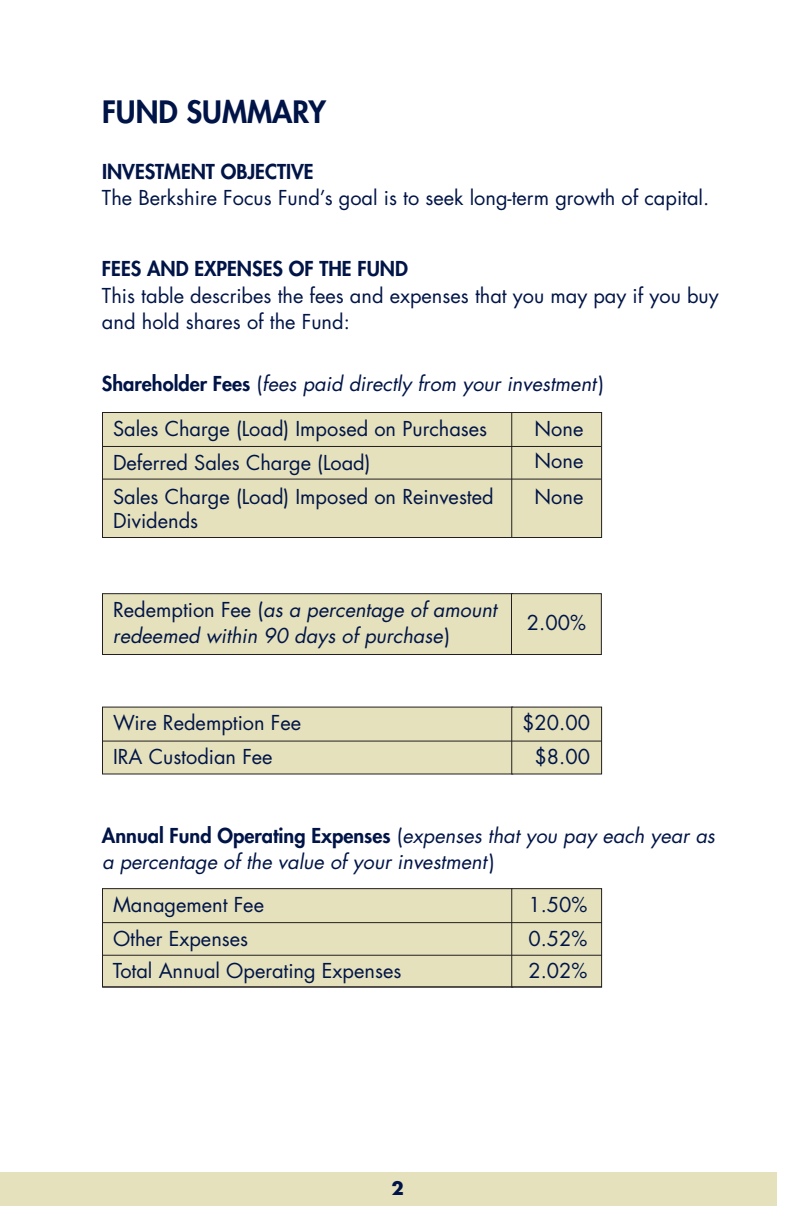
<style>
.page{position:relative;width:792px;height:1224px;background:#fff}
.page>*{position:absolute;margin:0;border:0;box-sizing:border-box;transform-origin:0 0}
.t1{font:800 30px "Futura";color:#001447}
.t2{font:20px/34px "Futura";color:#001447}
.t3{font:italic 20px/26.4px "Futura";color:#001447}
.t4{font:800 20px "Futura";color:#001447}
.t5{font:700 18px "Futura";color:#001447}
.s1{font-weight:800;font-style:normal}
.s2{font-style:normal}
</style>
<div class="page">
<div style="left:18px;top:1172px;width:759px;height:33px;background:#e5e1bc"></div>
<div style="left:0;top:1172px;width:18px;height:33px;background:#e5e1bc"></div>
<div style="left:102px;top:889px;width:411px;height:98px;background:#e5e1bc"></div>
<div style="left:102px;top:888px;width:411px;height:100px;border:1px solid #231f20"></div>
<div style="left:102px;top:594px;width:411px;height:61px;background:#e5e1bc"></div>
<div style="left:102px;top:593px;width:411px;height:62px;border:1px solid #231f20"></div>
<div style="left:512px;top:594px;width:89px;height:61px;background:#e5e1bc"></div>
<div style="left:511px;top:593px;width:91px;height:62px;border:1px solid #231f20"></div>
<div style="left:512px;top:889px;width:90px;height:98px;background:#e5e1bc"></div>
<div style="left:511px;top:888px;width:91px;height:100px;border:1px solid #231f20"></div>
<hr style="left:103px;top:922px;width:499px;height:1px;background:#231f20">
<hr style="left:103px;top:955px;width:499px;height:1px;background:#231f20">
<hr style="left:103px;top:986px;width:499px;height:1px;background:#231f20">
<div style="left:102px;top:412px;width:411px;height:126px;background:#e5e1bc"></div>
<div style="left:102px;top:412px;width:411px;height:126px;border:1px solid #231f20"></div>
<div style="left:512px;top:412px;width:90px;height:126px;background:#e5e1bc"></div>
<div style="left:511px;top:412px;width:91px;height:126px;border:1px solid #231f20"></div>
<hr style="left:103px;top:446px;width:498px;height:1px;background:#231f20">
<hr style="left:103px;top:479px;width:498px;height:1px;background:#231f20">
<div style="left:102px;top:707px;width:411px;height:67px;background:#e5e1bc"></div>
<div style="left:512px;top:707px;width:90px;height:67px;background:#e5e1bc"></div>
<div style="left:511px;top:707px;width:91px;height:67px;border:1px solid #231f20"></div>
<hr style="left:103px;top:741px;width:499px;height:1px;background:#231f20">
<h1 class="t1" style="left:102px;top:98px;width:226px">FUND SUMMARY</h1>
<p class="t4" style="left:102px;top:162px;width:213px">INVESTMENT OBJECTIVE</p>
<p class="t2" style="left:102px;top:183px;width:609px">The Berkshire Focus Fund’s goal is to seek long-term growth of capital.</p>
<p class="t4" style="left:102px;top:259px;width:307px">FEES AND EXPENSES OF THE FUND</p>
<p class="t2" style="left:102px;top:284px;width:618px;line-height:26.6px">This table describes the fees and expenses that you may pay if you buy and hold shares of the Fund:</p>
<p class="t3" style="left:102px;top:373px;width:504px"><span class="s1">Shareholder Fees</span> <span class="s2">(</span>fees paid directly from your investment<span class="s2">)</span></p>
<p class="t2" style="left:113px;top:413px;width:382px">Sales Charge (Load) Imposed on Purchases<br>Deferred Sales Charge (Load)<br>Sales Charge (Load) Imposed on Reinvested</p>
<p class="t2" style="left:113px;top:505px;width:87px">Dividends</p>
<p class="t3" style="left:113px;top:598px;width:385px"><span class="s2">Redemption Fee (</span>as a percentage of amount redeemed within 90 days of purchase<span class="s2">)</span></p>
<p class="t2" style="left:535px;top:414px;width:50px;line-height:32px">None<br>None</p>
<p class="t2" style="left:535px;top:481px;width:50px">None</p>
<p class="t2" style="left:527px;top:607px;width:61px">2.00%</p>
<p class="t2" style="left:113px;top:708px;width:190px">Wire Redemption Fee<br>IRA Custodian Fee</p>
<p class="t2" style="left:522px;top:708px;width:69px;text-align:right">$20.00 $8.00</p>
<p class="t3" style="left:102px;top:824px;width:614px"><span class="s1">Annual Fund Operating Expenses</span> <span class="s2">(</span>expenses that you pay each year as a percentage of the value of your investment<span class="s2">)</span></p>
<p class="t2" style="left:113px;top:889px;width:153px">Management Fee<br>Other Expenses</p>
<p class="t2" style="left:113px;top:955px;width:290px">Total Annual Operating Expenses</p>
<p class="t2" style="left:528px;top:889px;width:61px">1.50%<br>0.52%</p>
<p class="t2" style="left:528px;top:955px;width:61px">2.02%</p>
<p class="t5" style="left:391px;top:1180px;width:14px">2</p>
</div>
